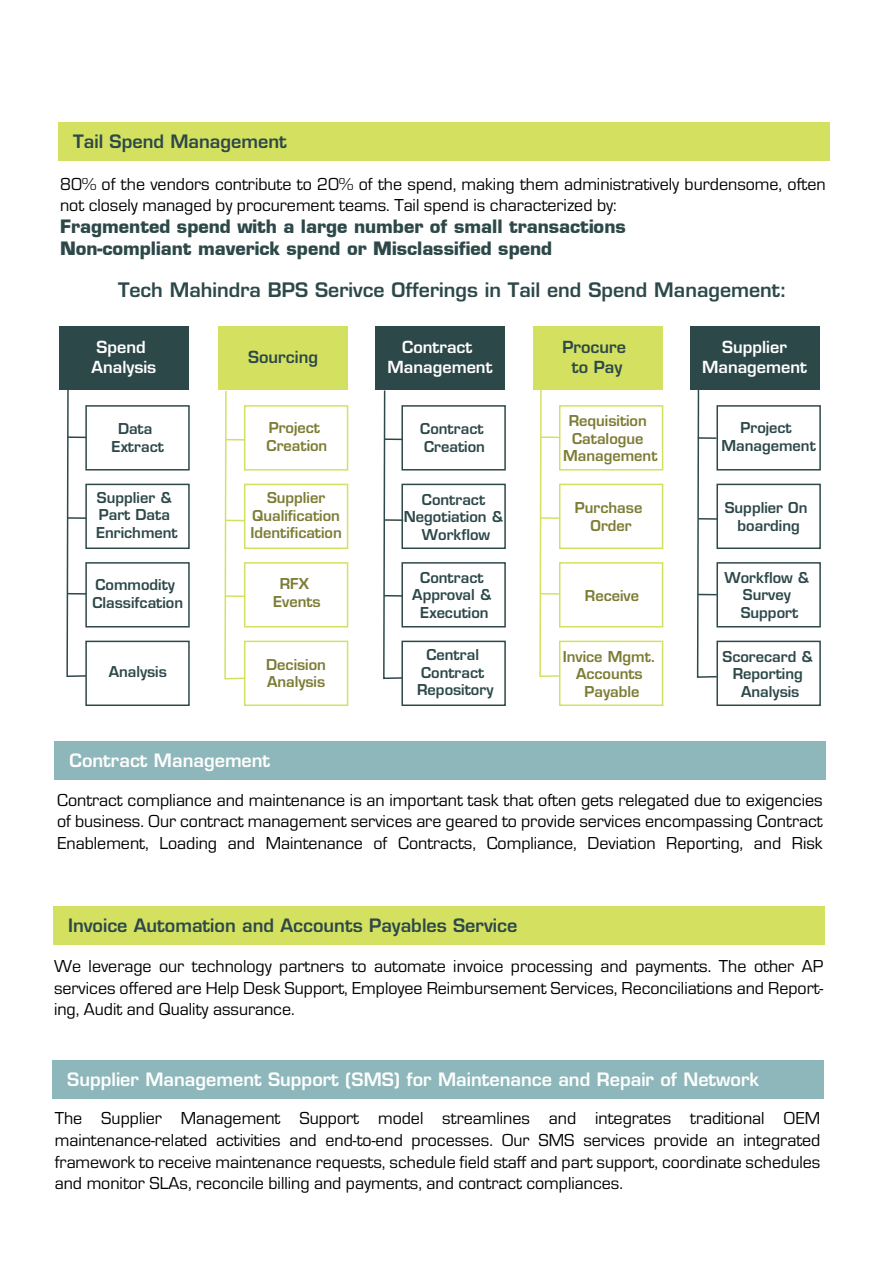
<style>
.page{position:relative;width:893px;height:1263px;background:#fff}
.page>*{position:absolute;margin:0;border:0;box-sizing:border-box;transform-origin:0 0}
.t1{font:600 19.5px "Eurostile LT Std";color:#2d4849}
.t2{font:18px/21.6px "Eurostile";color:#000;text-align:justify}
.t3{font:700 18px/21.6px "Eurostile";color:#2d4849}
.t4{font:600 18px "Eurostile LT Std";color:#fff}
.t5{font:600 18px "Eurostile LT Std";color:#2d4849}
.t6{font:600 16.2px/19.5px "Eurostile LT Std";color:#fff;text-align:center}
.t7{font:600 16.2px/19.5px "Eurostile LT Std";color:#2d4849;text-align:center}
.t8{font:600 14.55px/17.5px "Eurostile LT Std";color:#2d4849;text-align:center}
.t9{font:600 14.55px/17.5px "Eurostile LT Std";color:#7c7c35;text-align:center}
</style>
<div class="page">
<div style="left:58px;top:122px;width:771px;height:39px;background:#d4e160"></div>
<div style="left:55px;top:741px;width:771px;height:39px;background:#8db7ba"></div>
<div style="left:53px;top:906px;width:771px;height:39px;background:#d4e160"></div>
<div style="left:52px;top:1060px;width:771px;height:39px;background:#8db7ba"></div>
<div style="left:85px;top:405px;width:105px;height:65px;border:2px solid #2d4849"></div>
<div style="left:59px;top:326px;width:130px;height:64px;background:#2d4849"></div>
<div style="left:218px;top:326px;width:130px;height:64px;background:#d4e160"></div>
<div style="left:375px;top:326px;width:130px;height:64px;background:#2d4849"></div>
<div style="left:533px;top:326px;width:130px;height:64px;background:#d4e160"></div>
<div style="left:690px;top:326px;width:130px;height:64px;background:#2d4849"></div>
<div style="left:85px;top:484px;width:105px;height:65px;border:2px solid #2d4849"></div>
<div style="left:85px;top:562px;width:105px;height:65px;border:2px solid #2d4849"></div>
<div style="left:85px;top:641px;width:105px;height:65px;border:2px solid #2d4849"></div>
<div style="left:244px;top:405px;width:104px;height:65px;border:2px solid #d4e160"></div>
<div style="left:244px;top:484px;width:104px;height:65px;border:2px solid #d4e160"></div>
<div style="left:244px;top:562px;width:104px;height:65px;border:2px solid #d4e160"></div>
<div style="left:244px;top:641px;width:104px;height:65px;border:2px solid #d4e160"></div>
<div style="left:401px;top:405px;width:105px;height:65px;border:2px solid #2d4849"></div>
<div style="left:401px;top:484px;width:105px;height:65px;border:2px solid #2d4849"></div>
<div style="left:401px;top:562px;width:105px;height:65px;border:2px solid #2d4849"></div>
<div style="left:401px;top:641px;width:105px;height:65px;border:2px solid #2d4849"></div>
<div style="left:559px;top:405px;width:104px;height:65px;border:2px solid #d4e160"></div>
<div style="left:559px;top:484px;width:104px;height:65px;border:2px solid #d4e160"></div>
<div style="left:559px;top:562px;width:104px;height:65px;border:2px solid #d4e160"></div>
<div style="left:559px;top:641px;width:104px;height:65px;border:2px solid #d4e160"></div>
<div style="left:716px;top:405px;width:105px;height:65px;border:2px solid #2d4849"></div>
<div style="left:716px;top:484px;width:105px;height:65px;border:2px solid #2d4849"></div>
<div style="left:716px;top:562px;width:105px;height:65px;border:2px solid #2d4849"></div>
<div style="left:716px;top:641px;width:105px;height:65px;border:2px solid #2d4849"></div>
<svg style="left:66px;top:390px;width:22px;height:288px"></svg>
<svg style="left:224px;top:390px;width:22px;height:290px"></svg>
<svg style="left:383px;top:390px;width:21px;height:290px"></svg>
<svg style="left:539px;top:390px;width:22px;height:288px"></svg>
<svg style="left:696px;top:390px;width:22px;height:289px"></svg>
<p class="t5" style="left:73px;top:130px;width:215px">Tail Spend Management</p>
<p class="t2" style="left:60px;top:173px;width:767px">80% of the vendors contribute to 20% of the spend, making them administratively burdensome, often not closely managed by procurement teams. Tail spend is characterized by:</p>
<p class="t3" style="left:60px;top:215px;width:567px">Fragmented spend with a large number of small transactions<br>Non-compliant maverick spend or Misclassified spend</p>
<p class="t1" style="left:118px;top:278px;width:670px">Tech Mahindra BPS Serivce Offerings in Tail end Spend Management:</p>
<p class="t6" style="left:92px;top:337px;width:66px">Spend<br>Analysis</p>
<p class="t7" style="left:248px;top:347px;width:71px">Sourcing</p>
<p class="t6" style="left:388px;top:337px;width:106px">Contract<br>Management</p>
<p class="t7" style="left:562px;top:337px;width:65px">Procure to Pay</p>
<p class="t6" style="left:702px;top:337px;width:106px">Supplier<br>Management</p>
<p class="t8" style="left:112px;top:420px;width:54px">Data<br>Extract</p>
<p class="t9" style="left:266px;top:419px;width:62px;text-align:left">Project<br>Creation</p>
<p class="t8" style="left:420px;top:420px;width:66px;text-align:left">Contract<br>Creation</p>
<p class="t9" style="left:563px;top:412px;width:96px">Requisition<br>Catalogue<br>Management</p>
<p class="t8" style="left:721px;top:419px;width:96px">Project<br>Management</p>
<p class="t8" style="left:725px;top:499px;width:84px">Supplier On boarding</p>
<p class="t8" style="left:724px;top:569px;width:86px">Workflow &amp;<br>Survey<br>Support</p>
<p class="t8" style="left:723px;top:647px;width:92px">Scorecard &amp;<br>Reporting<br>Analysis</p>
<p class="t8" style="left:96px;top:488px;width:83px;text-align:left">Supplier &amp;<br>Part Data<br>Enrichment</p>
<p class="t9" style="left:250px;top:489px;width:93px">Supplier<br>Qualification<br>Identification</p>
<p class="t9" style="left:273px;top:575px;width:49px">RFX<br>Events</p>
<p class="t8" style="left:404px;top:491px;width:101px">Contract<br>Negotiation &amp;<br>Workflow</p>
<p class="t8" style="left:412px;top:569px;width:81px">Contract<br>Approval &amp;<br>Execution</p>
<p class="t8" style="left:417px;top:646px;width:78px">Central<br>Contract<br>Repository</p>
<p class="t9" style="left:575px;top:499px;width:69px">Purchase<br>Order</p>
<p class="t8" style="left:92px;top:576px;width:92px;text-align:left">Commodity<br>Classifcation</p>
<p class="t9" style="left:585px;top:586px;width:56px">Receive</p>
<p class="t9" style="left:563px;top:647px;width:95px">Invice Mgmt.<br>Accounts<br>Payable</p>
<p class="t9" style="left:266px;top:656px;width:61px;text-align:left">Decision<br>Analysis</p>
<p class="t8" style="left:109px;top:663px;width:60px">Analysis</p>
<p class="t4" style="left:70px;top:749px;width:202px">Contract Management</p>
<p class="t2" style="left:57px;top:789px;width:767px">Contract compliance and maintenance is an important task that often gets relegated due to exigencies of business. Our contract management services are geared to provide services encompassing Contract Enablement, Loading and Maintenance of Contracts, Compliance, Deviation Reporting, and Risk</p>
<p class="t5" style="left:68px;top:914px;width:451px">Invoice Automation and Accounts Payables Service</p>
<p class="t2" style="left:54px;top:956px;width:771px">We leverage our technology partners to automate invoice processing and payments. The other AP services offered are Help Desk Support, Employee Reimbursement Services, Reconciliations and Report&shy;ing, Audit and Quality assurance.</p>
<p class="t4" style="left:67px;top:1068px;width:693px">Supplier Management Support (SMS) for Maintenance and Repair of Network</p>
<p class="t2" style="left:55px;top:1108px;width:767px">The Supplier Management Support model streamlines and integrates traditional OEM maintenance-related activities and end-to-end processes. Our SMS services provide an integrated framework to receive maintenance requests, schedule field staff and part support, coordinate schedules and monitor SLAs, reconcile billing and payments, and contract compliances.</p>
</div>
